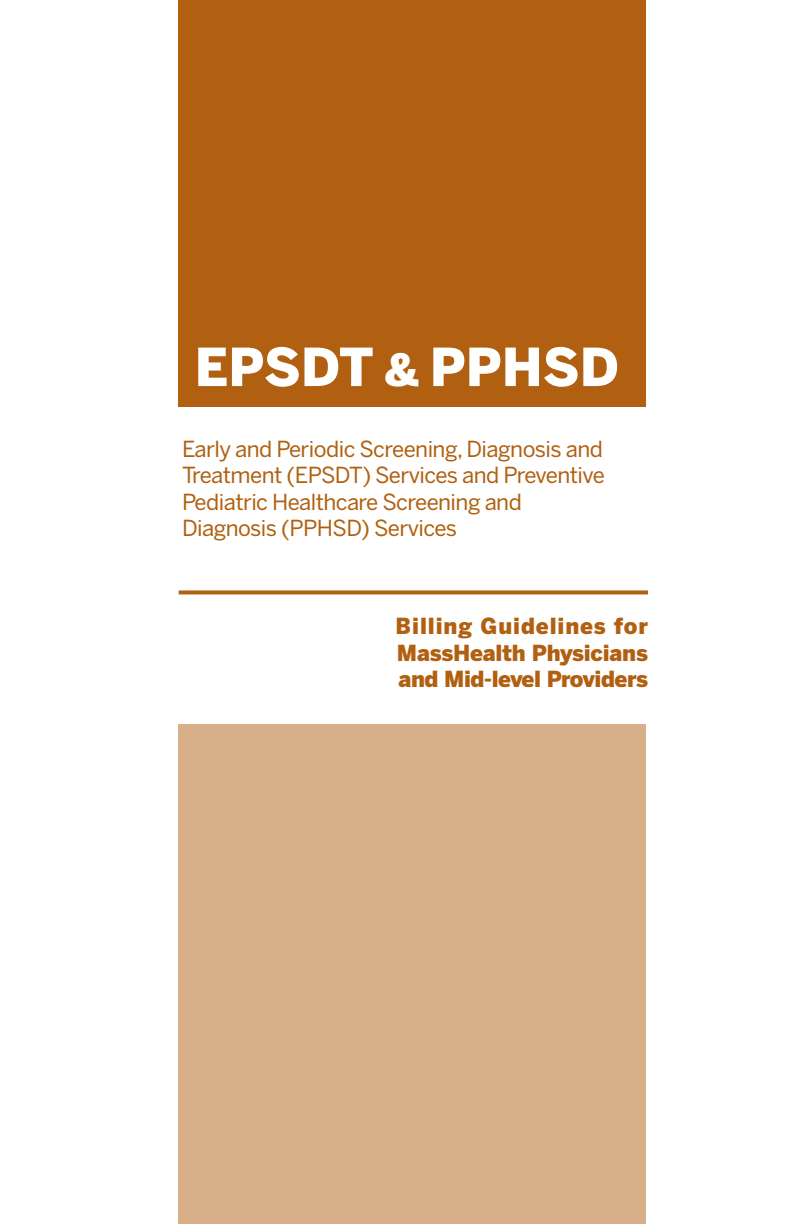
<style>
.page{position:relative;width:792px;height:1224px;background:#fff}
.page>*{position:absolute;margin:0;border:0;box-sizing:border-box;transform-origin:0 0}
.t1{font:900 52px "Benton Sans";letter-spacing:.005em;color:#fff}
.t2{font:22px/26.4px "Benton Sans";letter-spacing:-.025em;color:#b06010}
.t3{font:900 22px/26.4px "Benton Sans";letter-spacing:-.015em;color:#b06010;text-align:justify}
.s1{font-size:44px}
</style>
<div class="page">
<div style="left:178px;top:0;width:468px;height:407px;background:#b06010"></div>
<div style="left:178px;top:725px;width:468px;height:499px;background:#d7af88"></div>
<svg style="left:179px;top:590px;width:469px;height:4px;background:#b9722c"></svg>
<h1 class="t1" style="left:195px;top:336px;width:426px">EPSDT <span class="s1">&amp;</span> PPHSD</h1>
<p class="t2" style="left:182px;top:435px;width:424px">Early and Periodic Screening, Diagnosis and Treatment (EPSDT) Services and Preventive Pediatric Healthcare Screening and Diagnosis (PPHSD) Services</p>
<p class="t3" style="left:395px;top:613px;width:254px">Billing Guidelines for MassHealth Physicians and Mid-level Providers</p>
</div>
